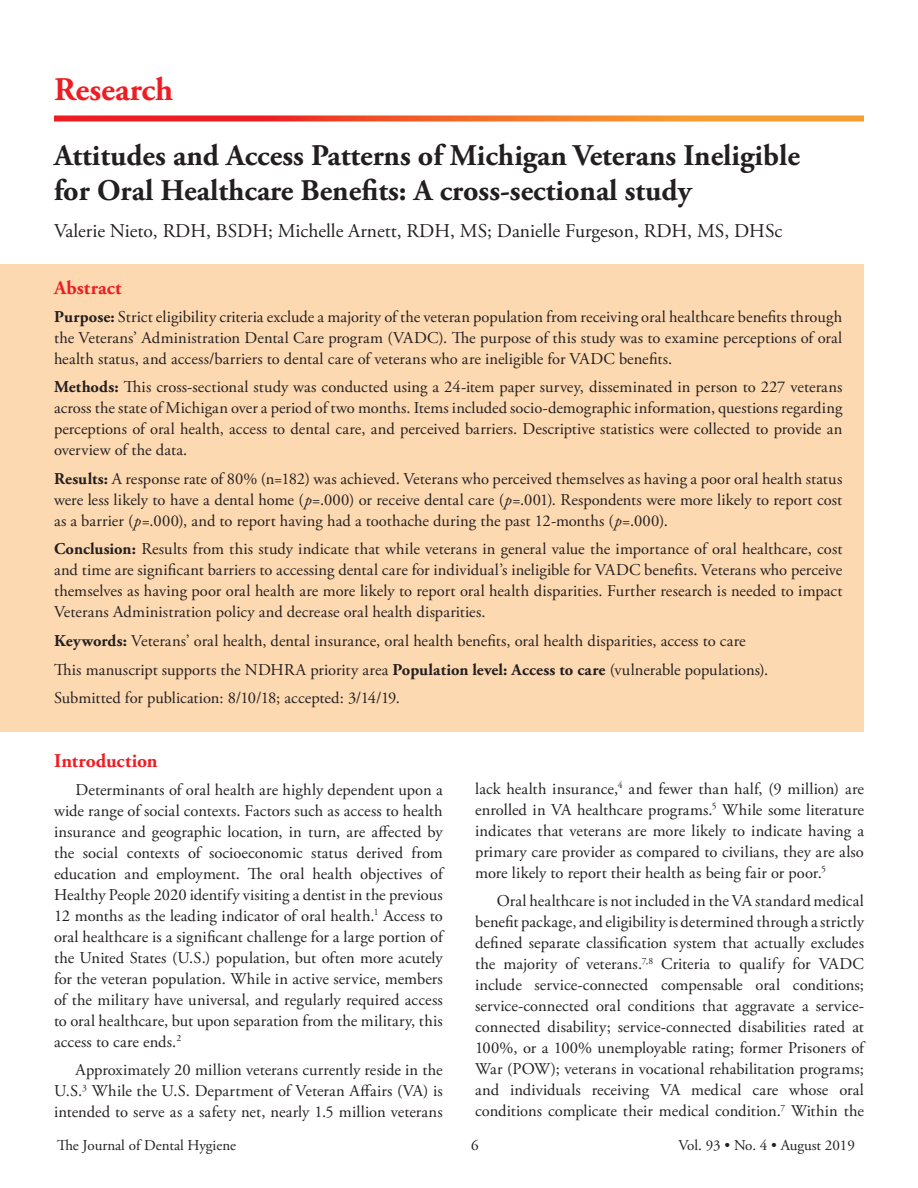
<style>
.page{position:relative;width:918px;height:1188px;background:#fff}
.page>*{position:absolute;margin:0;border:0;box-sizing:border-box;transform-origin:0 0}
.t1{font:700 33px "Adobe Garamond Pro";color:#ee1d23}
.t2{font:700 30px/34.5px "Adobe Garamond Pro";color:#231f20}
.Authors{font:19.5px "Adobe Garamond Pro";color:#231f20}
.ADHA_Subhead{font:700 19.5px "Adobe Garamond Pro";letter-spacing:.005em;color:#ee1d23}
.body_copy_dd{font:16.5px/21px "Adobe Garamond Pro";letter-spacing:.005em;color:#231f20;text-align:justify}
.Abstract_Body_copy{font:16.5px/21px "Adobe Garamond Pro";letter-spacing:.005em;color:#231f20;text-align:justify}
.t3{font:15px "Adobe Garamond Pro";color:#231f20}
.s1{font-weight:700}
.s2{font-style:italic}
</style>
<div class="page">
<div style="left:0;top:264px;width:864px;height:467px;background:#fdd9b1"></div>
<svg style="left:54px;top:116px;width:810px;height:6px"></svg>
<p class="t1" style="left:54px;top:70px;width:121px">Research</p>
<p class="t2" style="left:54px;top:139px;width:748px">Attitudes and Access Patterns of Michigan Veterans Ineligible for Oral Healthcare Benefits: A cross-sectional study</p>
<p class="Authors" style="left:54px;top:219px;width:730px">Valerie Nieto, RDH, BSDH; Michelle Arnett, RDH, MS; Danielle Furgeson, RDH, MS, DHSc</p>
<p class="ADHA_Subhead" style="left:54px;top:277px;width:69px">Abstract</p>
<p class="Abstract_Body_copy" style="left:54px;top:307px;width:790px"><span class="s1">Purpose:</span> Strict eligibility criteria exclude a majority of the veteran population from receiving oral healthcare benefits through the Veterans’ Administration Dental Care program (VADC). The purpose of this study was to examine perceptions of oral health status, and access/barriers to dental care of veterans who are ineligible for VADC benefits.</p>
<p class="Abstract_Body_copy" style="left:54px;top:377px;width:790px"><span class="s1">Methods:</span> This cross-sectional study was conducted using a 24-item paper survey, disseminated in person to 227 veterans across the state of Michigan over a period of two months. Items included socio-demographic information, questions regarding perceptions of oral health, access to dental care, and perceived barriers. Descriptive statistics were collected to provide an overview of the data.</p>
<p class="Abstract_Body_copy" style="left:54px;top:469px;width:790px"><span class="s1">Results:</span> A response rate of 80% (n=182) was achieved. Veterans who perceived themselves as having a poor oral health status were less likely to have a dental home (<span class="s2">p</span>=.000) or receive dental care (<span class="s2">p</span>=.001). Respondents were more likely to report cost as a barrier (<span class="s2">p</span>=.000), and to report having had a toothache during the past 12-months (<span class="s2">p</span>=.000).</p>
<p class="Abstract_Body_copy" style="left:54px;top:539px;width:790px"><span class="s1">Conclusion:</span> Results from this study indicate that while veterans in general value the importance of oral healthcare, cost and time are significant barriers to accessing dental care for individual’s ineligible for VADC benefits. Veterans who perceive themselves as having poor oral health are more likely to report oral health disparities. Further research is needed to impact Veterans Administration policy and decrease oral health disparities.</p>
<p class="Abstract_Body_copy" style="left:54px;top:631px;width:693px"><span class="s1">Keywords:</span> Veterans’ oral health, dental insurance, oral health benefits, oral health disparities, access to care</p>
<p class="Abstract_Body_copy" style="left:54px;top:659px;width:716px">This manuscript supports the NDHRA priority area <span class="s1">Population level: Access to care</span> (vulnerable populations).</p>
<p class="Abstract_Body_copy" style="left:54px;top:688px;width:347px">Submitted for publication: 8/10/18; accepted: 3/14/19.</p>
<p class="ADHA_Subhead" style="left:54px;top:750px;width:105px">Introduction</p>
<p class="body_copy_dd" style="left:54px;top:779px;width:390px;text-indent:22px">Determinants of oral health are highly dependent upon a wide range of social contexts. Factors such as access to health insurance and geographic location, in turn, are affected by the social contexts of socioeconomic status derived from education and employment. The oral health objectives of Healthy People 2020 identify visiting a dentist in the previous 12 months as the leading indicator of oral health.<sup>1</sup> Access to oral healthcare is a significant challenge for a large portion of the United States (U.S.) population, but often more acutely for the veteran population. While in active service, members of the military have universal, and regularly required access to oral healthcare, but upon separation from the military, this access to care ends.<sup>2</sup></p>
<p class="body_copy_dd" style="left:54px;top:1060px;width:390px;text-indent:22px">Approximately 20 million veterans currently reside in the U.S.<sup>3</sup> While the U.S. Department of Veteran Affairs (VA) is intended to serve as a safety net, nearly 1.5 million veterans</p>
<p class="body_copy_dd" style="left:475px;top:779px;width:390px">lack health insurance,<sup>4</sup> and fewer than half, (9 million) are enrolled in VA healthcare programs.<sup>5</sup> While some literature indicates that veterans are more likely to indicate having a primary care provider as compared to civilians, they are also more likely to report their health as being fair or poor.<sup>5</sup></p>
<p class="body_copy_dd" style="left:475px;top:891px;width:390px;text-indent:22px">Oral healthcare is not included in the VA standard medical benefit package, and eligibility is determined through a strictly defined separate classification system that actually excludes the majority of veterans.<sup>7,8</sup> Criteria to qualify for VADC include service-connected compensable oral conditions; service-connected oral conditions that aggravate a service&shy;connected disability; service-connected disabilities rated at 100%, or a 100% unemployable rating; former Prisoners of War (POW); veterans in vocational rehabilitation programs; and individuals receiving VA medical care whose oral conditions complicate their medical condition.<sup>7</sup> Within the</p>
<p class="t3" style="left:57px;top:1137px;width:181px">The Journal of Dental Hygiene</p>
<p class="t3" style="left:471px;top:1137px;width:9px">6</p>
<p class="t3" style="left:679px;top:1137px;width:178px">Vol. 93 • No. 4 • August 2019</p>
</div>
